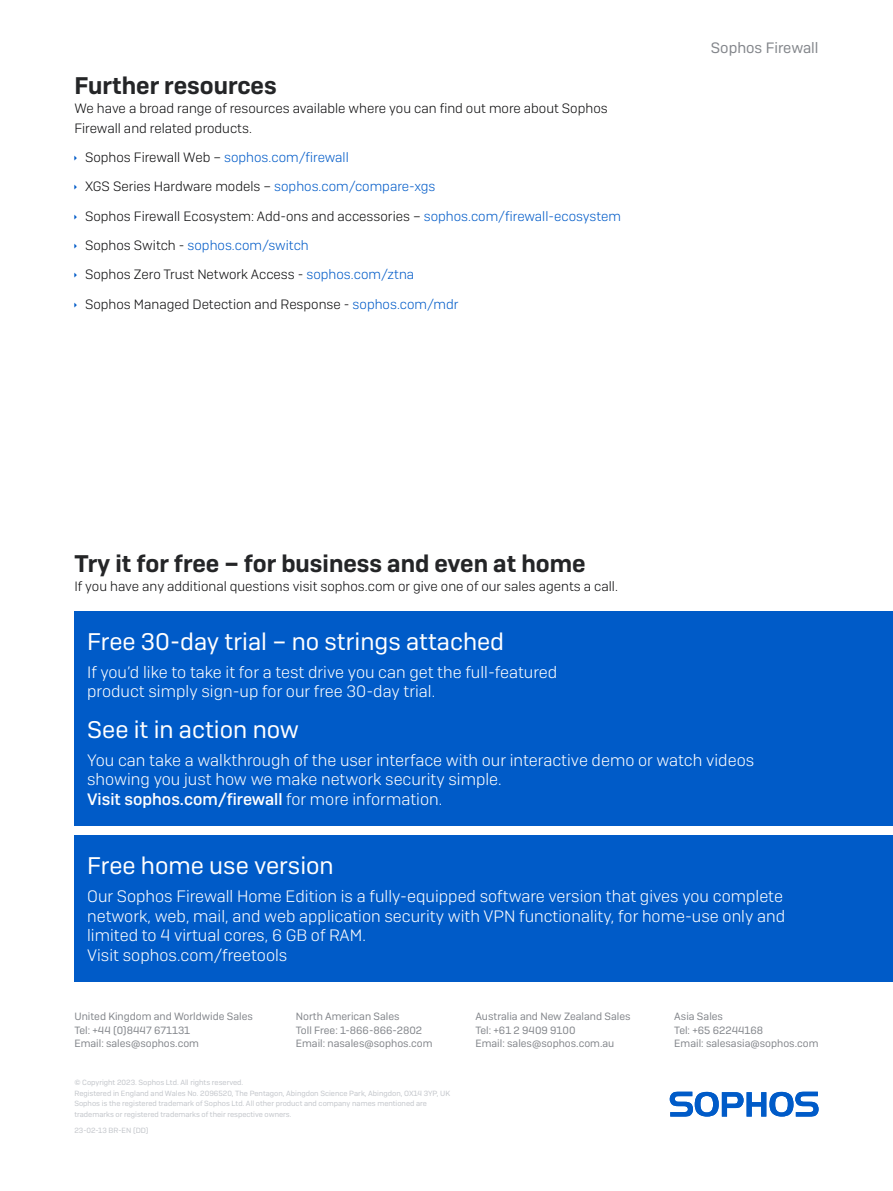
<style>
.page{position:relative;width:893px;height:1191px;background:#fff}
.page>*{position:absolute;margin:0;border:0;box-sizing:border-box;transform-origin:0 0}
.CTA_Heading{font:24px "Sophos Sans";color:#fff}
.Subheading_1{font:600 24px "Sophos Sans";color:#242527}
.CTA_Copy{font:300 16.5px/19.5px "Sophos Sans";color:#fff}
.t1{font:15px "Sophos Sans";color:#83868b}
.Body_Copy{font:300 13.5px/19.5px "Sophos Sans";color:#0d0d0e}
.t2{font:300 13.5px "Sophos Sans";color:#005bc8}
.Sales_Address{font:10.5px "Sophos Sans";color:#83868b}
.Copyright{font:7.5px/10.5px "Sophos Sans";color:#c2c5ca}
.Job_No__and_Version{font:7.5px "Sophos Sans";color:#c2c5ca}
.s1{color:#0d0d0e}
.s2{color:#005bc8}
.s3{font-weight:500}
</style>
<div class="page">
<div style="left:74px;top:835px;width:819px;height:146px;background:#005bc8"></div>
<div style="left:74px;top:611px;width:819px;height:214px;background:#005bc8"></div>
<svg style="left:670px;top:1091px;width:149px;height:25px"></svg>
<p class="Subheading_1" style="left:74px;top:71px;width:204px">Further resources</p>
<p class="Body_Copy" style="left:74px;top:99px;width:535px">We have a broad range of resources available where you can find out more about Sophos<br>Firewall and related products.</p>
<p class="t2" style="left:85px;top:149px;width:265px"><span class="s1">Sophos Firewall Web –</span> sophos.com/firewall</p>
<p class="Body_Copy" style="left:85px;top:177px;width:352px">XGS Series Hardware models – <span class="s2">sophos.com/compare-xgs</span></p>
<p class="Body_Copy" style="left:85px;top:206px;width:537px">Sophos Firewall Ecosystem: Add-ons and accessories – <span class="s2">sophos.com/firewall-ecosystem</span></p>
<p class="t2" style="left:85px;top:237px;width:225px"><span class="s1">Sophos Switch -</span> sophos.com/switch</p>
<p class="Body_Copy" style="left:85px;top:264px;width:331px">Sophos Zero Trust Network Access - <span class="s2">sophos.com/ztna</span></p>
<p class="Body_Copy" style="left:85px;top:294px;width:375px">Sophos Managed Detection and Response - <span class="s2">sophos.com/mdr</span></p>
<p class="t1" style="left:711px;top:39px;width:109px">Sophos Firewall</p>
<p class="Subheading_1" style="left:74px;top:548px;width:513px">Try it for free – for business and even at home</p>
<p class="Body_Copy" style="left:74px;top:576px;width:545px">If you have any additional questions visit sophos.com or give one of our sales agents a call.</p>
<p class="CTA_Heading" style="left:87px;top:627px;width:418px">Free 30-day trial – no strings attached</p>
<p class="CTA_Copy" style="left:87px;top:662px;width:472px">If you’d like to take it for a test drive you can get the full-featured product simply sign-up for our free 30-day trial.</p>
<p class="CTA_Heading" style="left:87px;top:715px;width:213px">See it in action now</p>
<p class="CTA_Copy" style="left:87px;top:750px;width:669px">You can take a walkthrough of the user interface with our interactive demo or watch videos showing you just how we make network security simple.<br><span class="s3">Visit sophos.com/firewall</span> for more information.</p>
<p class="CTA_Heading" style="left:87px;top:851px;width:248px">Free home use version</p>
<p class="CTA_Copy" style="left:87px;top:886px;width:699px">Our Sophos Firewall Home Edition is a fully-equipped software version that gives you complete network, web, mail, and web application security with VPN functionality, for home-use only and limited to 4 virtual cores, 6 GB of RAM.</p>
<p class="CTA_Copy" style="left:87px;top:945px;width:202px">Visit sophos.com/freetools</p>
<p class="Sales_Address" style="left:74px;top:1010px;width:180px">United Kingdom and Worldwide Sales</p>
<p class="Sales_Address" style="left:74px;top:1023px;width:117px">Tel: +44 (0)8447 671131</p>
<p class="Sales_Address" style="left:74px;top:1037px;width:126px">Email: sales@sophos.com</p>
<p class="Sales_Address" style="left:296px;top:1010px;width:105px">North American Sales</p>
<p class="Sales_Address" style="left:296px;top:1023px;width:128px">Toll Free: 1-866-866-2802</p>
<p class="Sales_Address" style="left:296px;top:1037px;width:138px">Email: nasales@sophos.com</p>
<p class="Copyright" style="left:74px;top:1077px;width:170px">© Copyright 2023. Sophos Ltd. All rights reserved.</p>
<p class="Copyright" style="left:74px;top:1087px;width:377px">Registered in England and Wales No. 2096520, The Pentagon, Abingdon Science Park, Abingdon, OX14 3YP, UK</p>
<p class="Copyright" style="left:74px;top:1098px;width:354px">Sophos is the registered trademark of Sophos Ltd. All other product and company names mentioned are trademarks or registered trademarks of their respective owners.</p>
<p class="Job_No__and_Version" style="left:74px;top:1125px;width:76px">23-02-13 BR-EN (DD)</p>
<p class="Sales_Address" style="left:475px;top:1010px;width:157px">Australia and New Zealand Sales</p>
<p class="Sales_Address" style="left:475px;top:1023px;width:102px">Tel: +61 2 9409 9100</p>
<p class="Sales_Address" style="left:475px;top:1037px;width:140px">Email: sales@sophos.com.au</p>
<p class="Sales_Address" style="left:674px;top:1010px;width:50px">Asia Sales</p>
<p class="Sales_Address" style="left:674px;top:1023px;width:90px">Tel: +65 62244168</p>
<p class="Sales_Address" style="left:674px;top:1037px;width:146px">Email: salesasia@sophos.com</p>
</div>
